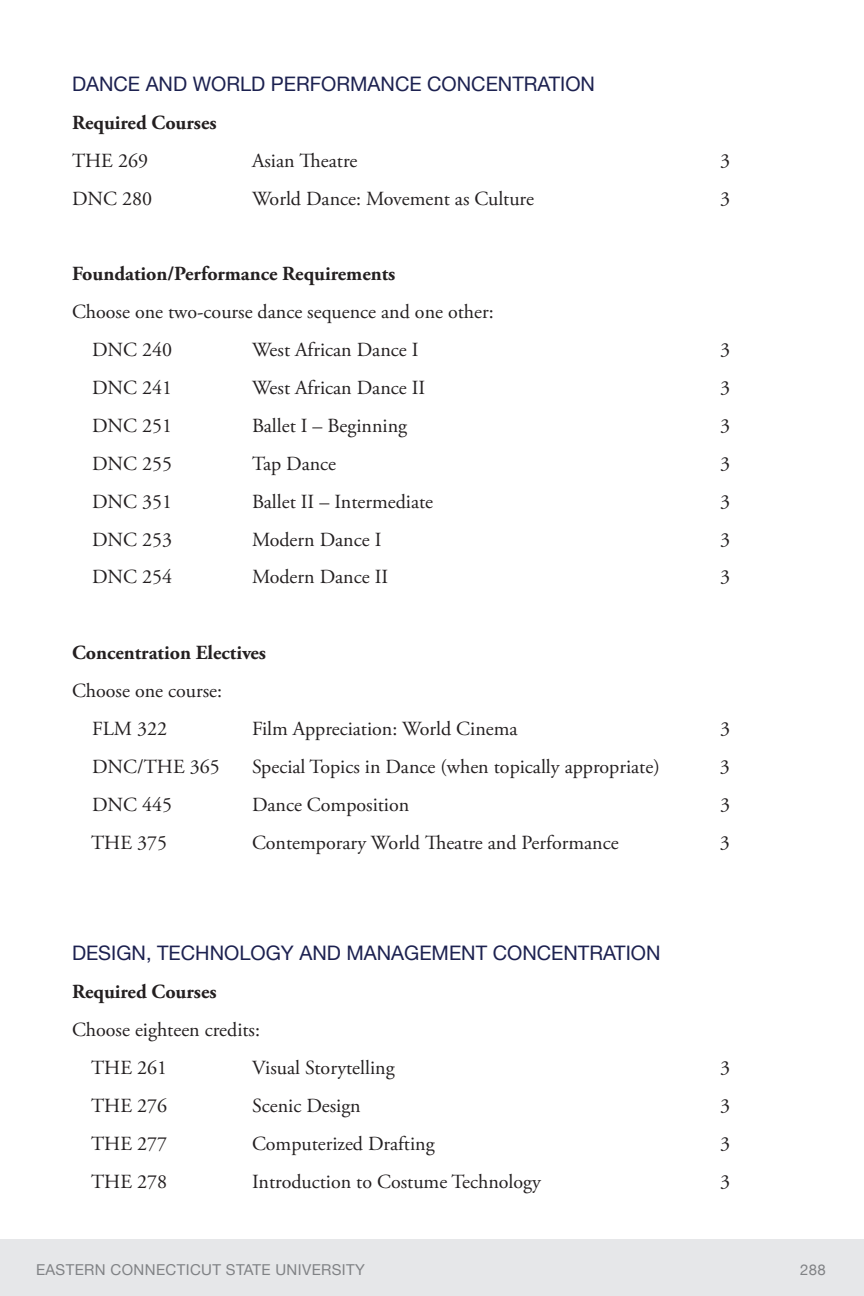
<style>
.page{position:relative;width:864px;height:1296px;background:#fff}
.page>*{position:absolute;margin:0;border:0;box-sizing:border-box;transform-origin:0 0}
.t1{font:20px/37.8px "Adobe Garamond Pro";color:#231f20}
.t2{font:700 20px "Adobe Garamond Pro";color:#231f20}
.t3{font:20px "Helvetica Neue";color:#1c2150}
.t4{font:15px "Helvetica Neue";letter-spacing:.025em;color:#808285}
</style>
<div class="page">
<div style="left:0;top:1239px;width:864px;height:57px;background:#e6e7e9"></div>
<p class="t3" style="left:72px;top:70px;width:524px">DANCE AND WORLD PERFORMANCE CONCENTRATION</p>
<p class="t2" style="left:72px;top:111px;width:146px">Required Courses</p>
<p class="t1" style="left:72px;top:142px;width:77px">THE 269</p>
<p class="t1" style="left:252px;top:142px;width:44px">Asian</p>
<p class="t1" style="left:321px;top:142px;width:38px">eatre</p>
<p class="t1" style="left:720px;top:142px;width:11px">3</p>
<p class="t1" style="left:72px;top:180px;width:82px">DNC 280</p>
<p class="t1" style="left:252px;top:180px;width:284px">World Dance: Movement as Culture</p>
<p class="t1" style="left:720px;top:180px;width:11px">3</p>
<p class="t2" style="left:72px;top:262px;width:325px">Foundation/Performance Requirements</p>
<p class="t1" style="left:92px;top:294px;width:403px;text-indent:-20px">Choose one two-course dance sequence and one other:<br>DNC 240</p>
<p class="t1" style="left:252px;top:332px;width:168px">West African Dance I</p>
<p class="t1" style="left:720px;top:332px;width:11px">3</p>
<p class="t1" style="left:92px;top:370px;width:82px">DNC 241</p>
<p class="t1" style="left:252px;top:370px;width:175px">West African Dance II</p>
<p class="t1" style="left:720px;top:370px;width:11px">3</p>
<p class="t1" style="left:92px;top:407px;width:82px">DNC 251</p>
<p class="t1" style="left:252px;top:407px;width:157px">Ballet I – Beginning</p>
<p class="t1" style="left:720px;top:407px;width:11px">3</p>
<p class="t1" style="left:92px;top:445px;width:82px">DNC 255</p>
<p class="t1" style="left:252px;top:445px;width:86px">Tap Dance</p>
<p class="t1" style="left:720px;top:445px;width:11px">3</p>
<p class="t1" style="left:92px;top:483px;width:82px">DNC 351</p>
<p class="t1" style="left:252px;top:483px;width:183px">Ballet II – Intermediate</p>
<p class="t1" style="left:720px;top:483px;width:11px">3</p>
<p class="t1" style="left:92px;top:521px;width:82px">DNC 253</p>
<p class="t1" style="left:252px;top:521px;width:131px">Modern Dance I</p>
<p class="t1" style="left:720px;top:521px;width:11px">3</p>
<p class="t1" style="left:92px;top:559px;width:82px">DNC 254</p>
<p class="t1" style="left:252px;top:559px;width:138px">Modern Dance II</p>
<p class="t1" style="left:720px;top:559px;width:11px">3</p>
<p class="t2" style="left:72px;top:641px;width:196px">Concentration Electives</p>
<p class="t1" style="left:92px;top:673px;width:132px;text-indent:-20px">Choose one course:<br>FLM 322</p>
<p class="t1" style="left:252px;top:710px;width:267px">Film Appreciation: World Cinema</p>
<p class="t1" style="left:720px;top:710px;width:11px">3</p>
<p class="t1" style="left:92px;top:748px;width:129px">DNC/THE 365</p>
<p class="t1" style="left:252px;top:748px;width:409px">Special Topics in Dance (when topically appropriate)</p>
<p class="t1" style="left:720px;top:748px;width:11px">3</p>
<p class="t1" style="left:92px;top:786px;width:82px">DNC 445</p>
<p class="t1" style="left:252px;top:786px;width:159px">Dance Composition</p>
<p class="t1" style="left:720px;top:786px;width:11px">3</p>
<p class="t1" style="left:91px;top:824px;width:78px">THE 375</p>
<p class="t1" style="left:252px;top:824px;width:170px">Contemporary World</p>
<p class="t1" style="left:446px;top:824px;width:174px">eatre and Performance</p>
<p class="t1" style="left:720px;top:824px;width:11px">3</p>
<p class="t3" style="left:72px;top:939px;width:590px">DESIGN, TECHNOLOGY AND MANAGEMENT CONCENTRATION</p>
<p class="t2" style="left:72px;top:980px;width:146px">Required Courses</p>
<p class="t1" style="left:91px;top:1012px;width:170px;text-indent:-19px">Choose eighteen credits:<br>THE 261</p>
<p class="t1" style="left:252px;top:1049px;width:144px">Visual Storytelling</p>
<p class="t1" style="left:720px;top:1049px;width:11px">3</p>
<p class="t1" style="left:91px;top:1087px;width:78px">THE 276</p>
<p class="t1" style="left:252px;top:1087px;width:110px">Scenic Design</p>
<p class="t1" style="left:720px;top:1087px;width:11px">3</p>
<p class="t1" style="left:91px;top:1125px;width:78px">THE 277</p>
<p class="t1" style="left:252px;top:1125px;width:184px">Computerized Drafting</p>
<p class="t1" style="left:720px;top:1125px;width:11px">3</p>
<p class="t1" style="left:91px;top:1163px;width:78px">THE 278</p>
<p class="t1" style="left:252px;top:1163px;width:290px">Introduction to Costume Technology</p>
<p class="t1" style="left:720px;top:1163px;width:11px">3</p>
<p class="t4" style="left:36px;top:1259px;width:330px">EASTERN CONNECTICUT STATE UNIVERSITY</p>
<p class="t4" style="left:800px;top:1259px;width:27px">288</p>
</div>
